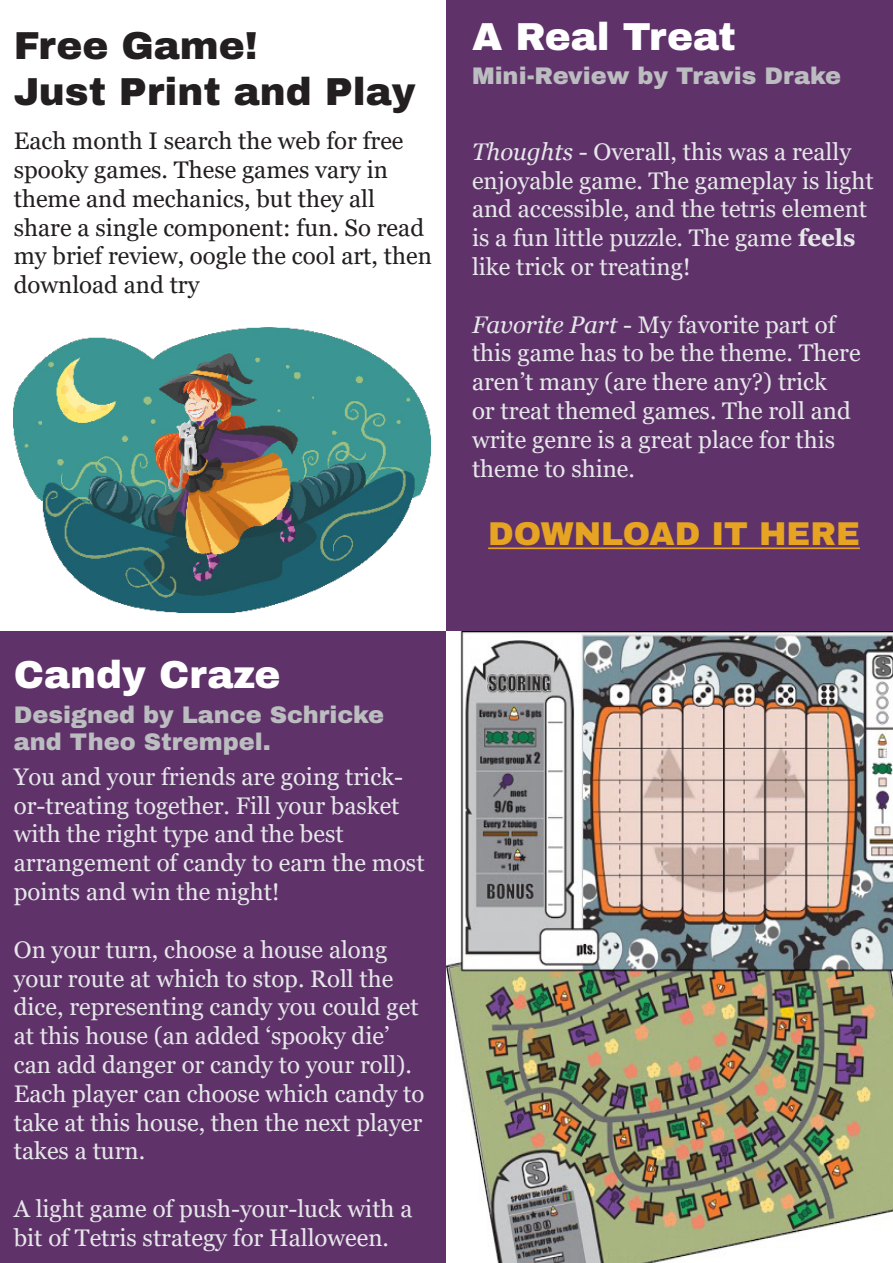
<style>
.page{position:relative;width:893px;height:1263px;background:#fff}
.page>*{position:absolute;margin:0;border:0;box-sizing:border-box;transform-origin:0 0}
.t1{font:900 39px "Archivo";color:#231f20}
.t2{font:900 39px "Archivo";color:#fff}
.t3{font:900 33px "Archivo";color:#e6a422}
.t4{font:24px/28.8px "Georgia";color:#e6e7e9}
.t5{font:24px/28.8px "Georgia";color:#231f20}
.t6{font:900 24px/27px "Archivo";color:#bcbdc0}
.s1{font-style:italic}
.s2{font-weight:700}
</style>
<div class="page">
<div style="left:446px;top:0;width:447px;height:631px;background:#5f336a"></div>
<div style="left:0;top:631px;width:446px;height:632px;background:#5f336a"></div>
<img style="left:14px;top:327px;width:417px;height:285px">
<hr style="left:488px;top:547px;width:372px;height:2px;background:#e6a422">
<img style="left:446px;top:631px;width:447px;height:632px">
<p class="t1" style="left:14px;top:21px;width:246px">Free Game!</p>
<p class="t1" style="left:14px;top:68px;width:403px">Just Print and Play</p>
<p class="t5" style="left:14px;top:127px;width:420px">Each month I search the web for free spooky games. These games vary in theme and mechanics, but they all share a single component: fun. So read my brief review, oogle the cool art, then download and try</p>
<p class="t2" style="left:472px;top:12px;width:265px">A Real Treat</p>
<p class="t6" style="left:472px;top:62px;width:371px">Mini-Review by Travis Drake</p>
<p class="t4" style="left:472px;top:138px;width:403px"><span class="s1">Thoughts</span> - Overall, this was a really enjoyable game. The gameplay is light and accessible, and the tetris element is a fun little puzzle. The game <span class="s2">feels </span>like trick or treating!</p>
<p class="t4" style="left:472px;top:310px;width:390px"><span class="s1">Favorite Part</span> - My favorite part of this game has to be the theme. There aren’t many (are there any?) trick<br>or treat themed games. The roll and write genre is a great place for this theme to shine.</p>
<p class="t3" style="left:488px;top:513px;width:373px">DOWNLOAD IT HERE</p>
<p class="t2" style="left:14px;top:651px;width:268px">Candy Craze</p>
<p class="t6" style="left:14px;top:701px;width:372px">Designed by Lance Schricke and Theo Strempel.</p>
<p class="t4" style="left:14px;top:763px;width:412px">You and your friends are going trick&shy;or-treating together. Fill your basket with the right type and the best arrangement of candy to earn the most points and win the night!</p>
<p class="t4" style="left:14px;top:935px;width:412px">On your turn, choose a house along your route at which to stop. Roll the dice, representing candy you could get at this house (an added ‘spooky die’ can add danger or candy to your roll).<br>Each player can choose which candy to take at this house, then the next player takes a turn.</p>
<p class="t4" style="left:14px;top:1195px;width:400px">A light game of push-your-luck with a bit of Tetris strategy for Halloween.</p>
</div>
